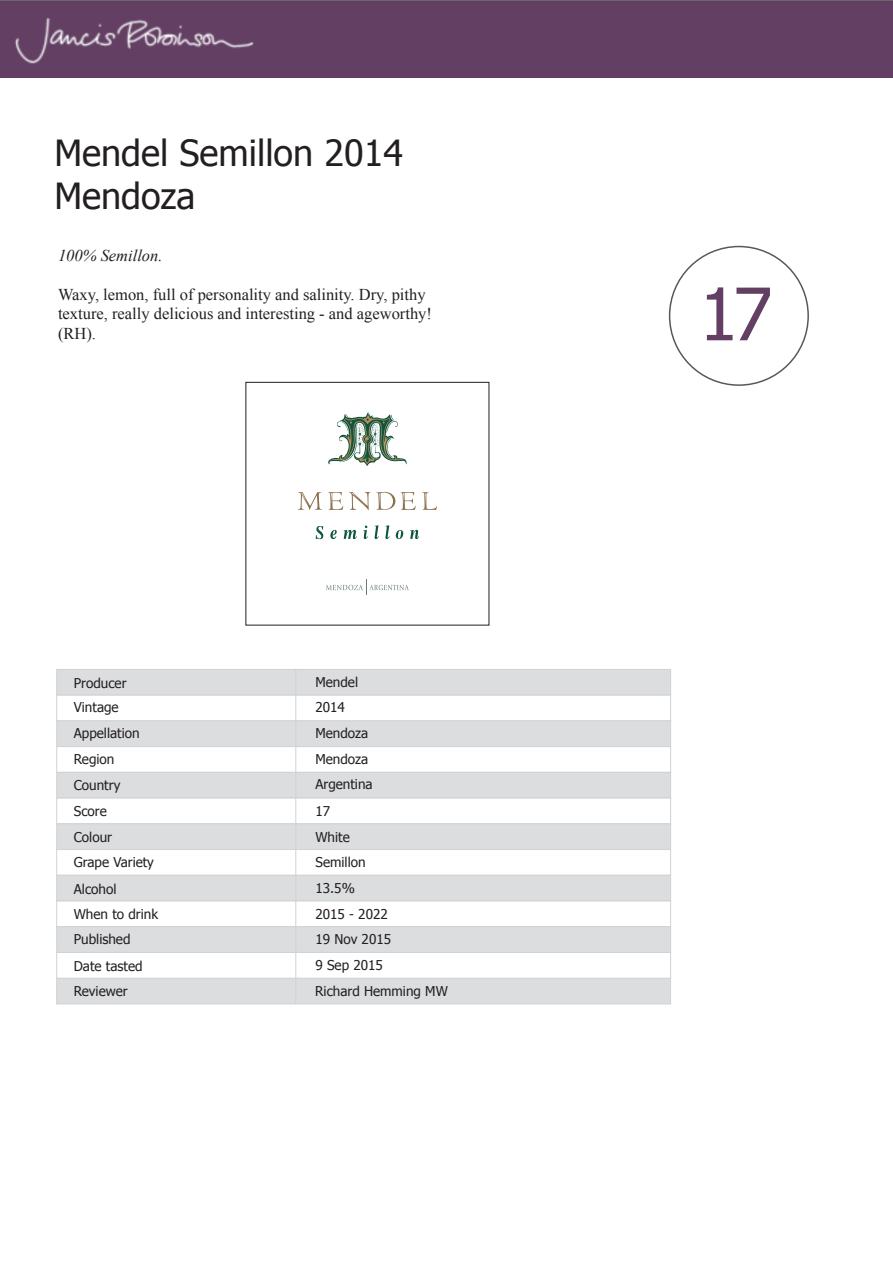
<style>
.page{position:relative;width:893px;height:1263px;background:#fff}
.page>*{position:absolute;margin:0;border:0;box-sizing:border-box;transform-origin:0 0}
.t1{font:72.45px "Tahoma";color:#633f63}
.t2{font:36px/43.2px "Tahoma";color:#231f20}
.t3{font:16.5px/19.5px "Times New Roman";color:#231f20}
.t4{font:italic 16.5px "Times New Roman";color:#231f20}
.t5{font:13.5px/25.7px "Tahoma";color:#231f20}
</style>
<div class="page">
<div style="left:56px;top:978px;width:615px;height:26px;background:#dcdddf"></div>
<div style="left:0;top:0;width:893px;height:78px;background:#633f63"></div>
<div style="left:56px;top:669px;width:615px;height:26px;background:#dcdddf"></div>
<div style="left:56px;top:695px;width:615px;height:26px;background:#fff;border:1px solid #d1d2d4"></div>
<div style="left:56px;top:720px;width:615px;height:27px;background:#dcdddf"></div>
<div style="left:56px;top:746px;width:615px;height:27px;background:#fff;border:1px solid #d1d2d4"></div>
<div style="left:56px;top:772px;width:615px;height:26px;background:#dcdddf"></div>
<div style="left:56px;top:798px;width:615px;height:26px;background:#fff;border:1px solid #d1d2d4"></div>
<div style="left:56px;top:823px;width:615px;height:27px;background:#dcdddf"></div>
<div style="left:56px;top:849px;width:615px;height:27px;background:#fff;border:1px solid #d1d2d4"></div>
<div style="left:56px;top:875px;width:615px;height:26px;background:#dcdddf"></div>
<div style="left:56px;top:901px;width:615px;height:26px;background:#fff;border:1px solid #d1d2d4"></div>
<div style="left:56px;top:926px;width:615px;height:27px;background:#dcdddf"></div>
<div style="left:56px;top:952px;width:615px;height:26px;background:#fff;border:1px solid #d1d2d4"></div>
<hr style="left:295px;top:669px;width:1px;height:334px;background:#d1d2d4">
<svg style="left:326px;top:580px;width:83px;height:15px"></svg>
<svg style="left:298px;top:492px;width:24px;height:18px"></svg>
<svg style="left:328px;top:492px;width:15px;height:18px"></svg>
<svg style="left:349px;top:492px;width:21px;height:18px"></svg>
<svg style="left:376px;top:492px;width:40px;height:18px"></svg>
<svg style="left:422px;top:492px;width:15px;height:18px"></svg>
<svg style="left:316px;top:526px;width:7px;height:13px"></svg>
<svg style="left:330px;top:530px;width:7px;height:9px"></svg>
<svg style="left:344px;top:530px;width:13px;height:9px"></svg>
<svg style="left:363px;top:525px;width:5px;height:14px"></svg>
<svg style="left:374px;top:525px;width:5px;height:14px"></svg>
<svg style="left:385px;top:525px;width:19px;height:14px"></svg>
<svg style="left:410px;top:530px;width:9px;height:9px"></svg>
<svg style="left:328px;top:412px;width:79px;height:54px"></svg>
<h2 class="t2" style="left:54px;top:133px;width:350px">Mendel Semillon 2014<br>Mendoza</h2>
<p class="t4" style="left:58px;top:244px;width:106px">100% Semillon.</p>
<p class="t3" style="left:58px;top:284px;width:375px">Waxy, lemon, full of personality and salinity. Dry, pithy texture, really delicious and interesting - and ageworthy! (RH).</p>
<h1 class="t1" style="left:699px;top:265px;width:75px">17</h1>
<p class="t5" style="left:74px;top:671px;width:86px">Producer<br>Vintage<br>Appellation<br>Region<br>Country<br>Score<br>Colour<br>Grape Variety<br>Alcohol<br>When to drink<br>Published<br>Date tasted</p>
<p class="t5" style="left:315px;top:670px;width:77px">Mendel<br>2014<br>Mendoza<br>Mendoza<br>Argentina<br>17<br>White<br>Semillon<br>13.5%<br>2015 - 2022<br>19 Nov 2015<br>9 Sep 2015</p>
<p class="t5" style="left:74px;top:979px;width:56px">Reviewer</p>
<p class="t5" style="left:315px;top:979px;width:134px">Richard Hemming MW</p>
</div>
